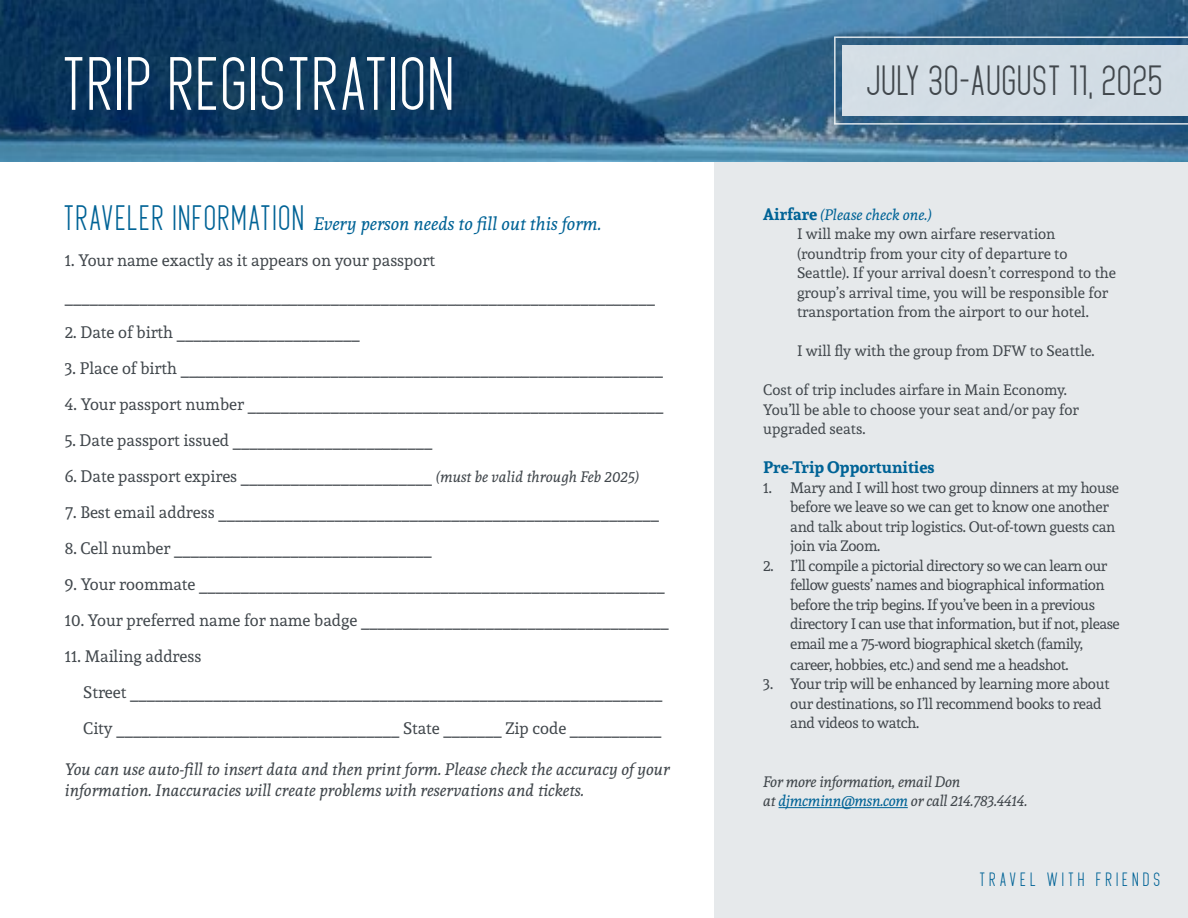
<style>
.page{position:relative;width:1188px;height:918px;background:#fff}
.page>*{position:absolute;margin:0;border:0;box-sizing:border-box;transform-origin:0 0}
.t1{font:72px "Megan June";color:#fff}
.t2{font:39.45px "Megan June";color:#41474c}
.t3{font:italic 18px "Andada";color:#006396}
.t4{font:18px "Megan June";letter-spacing:.2em;color:#006396}
.t5{font:16.5px/36px "Andada";color:#41474c}
.t6{font:italic 16.5px/21px "Andada";color:#41474c}
.t7{font:700 16.5px "Andada";color:#006396}
.t8{font:15px/19.5px "Andada";letter-spacing:-.02em;color:#41474c}
.t9{font:15px/19.5px "Andada";color:#41474c}
.t10{font:italic 15px/19.5px "Andada";letter-spacing:-.02em;color:#41474c}
.s1{font-family:"Megan June";font-style:normal;font-size:33px}
.s2{font-style:italic;font-size:15px}
.s3{font-weight:700;font-size:16.5px;color:#006396}
.s4{font-style:italic;color:#006396}
.s5{color:#006396}
</style>
<div class="page">
<div style="left:715px;top:0;width:473px;height:918px;background:#e6e9eb"></div>
<img style="left:0;top:0;width:1188px;height:162px">
<hr style="left:779px;top:807px;width:129px;height:1px;background:#006396">
<svg style="left:834px;top:36px;width:354px;height:89px;background:#b4c5d2"></svg>
<h1 class="t1" style="left:65px;top:46px;width:395px">TRIP REGISTRATION</h1>
<p class="t3" style="left:65px;top:212px;width:538px"><span class="s1">TRAVELER INFORMATION</span> Every person needs to fill out this form.</p>
<p class="t5" style="left:65px;top:242px;width:592px">1. Your name exactly as it appears on your passport _______________________________________________________________________</p>
<p class="t5" style="left:65px;top:314px;width:296px">2. Date of birth ______________________</p>
<p class="t5" style="left:65px;top:350px;width:600px">3. Place of birth __________________________________________________________</p>
<p class="t5" style="left:65px;top:386px;width:600px">4. Your passport number __________________________________________________</p>
<p class="t5" style="left:65px;top:422px;width:369px">5. Date passport issued ________________________</p>
<p class="t5" style="left:65px;top:458px;width:576px">6. Date passport expires _______________________ <span class="s2">(must be valid through Feb 2025)</span></p>
<p class="t5" style="left:65px;top:494px;width:596px">7. Best email address _____________________________________________________</p>
<p class="t5" style="left:65px;top:530px;width:369px">8. Cell number _______________________________</p>
<p class="t5" style="left:65px;top:566px;width:602px">9. Your roommate ________________________________________________________</p>
<p class="t5" style="left:65px;top:602px;width:605px">10. Your preferred name for name badge _____________________________________</p>
<p class="t5" style="left:83px;top:638px;width:581px;text-indent:-18px">11. Mailing address<br>Street ________________________________________________________________<br>City __________________________________ State _______ Zip code ___________</p>
<p class="t6" style="left:65px;top:758px;width:606px">You can use auto-fill to insert data and then print form. Please check the accuracy of your information. Inaccuracies will create problems with reservations and tickets.</p>
<h2 class="t2" style="left:867px;top:59px;width:299px">JULY 30-AUGUST 11, 2025</h2>
<p class="t9" style="left:797px;top:204px;width:320px;text-indent:-34px"><span class="s3">Airfare</span> <span class="s4">(Please check one.)<br></span>I will make my own airfare reservation (roundtrip from your city of departure to Seattle). If your arrival doesn’t correspond to the group’s arrival time, you will be responsible for transportation from the airport to our hotel.</p>
<p class="t9" style="left:797px;top:341px;width:299px">I will fly with the group from DFW to Seattle.</p>
<p class="t9" style="left:763px;top:380px;width:317px">Cost of trip includes airfare in Main Economy.<br>You’ll be able to choose your seat and/or pay for upgraded seats.</p>
<p class="t7" style="left:763px;top:456px;width:173px">Pre-Trip Opportunities</p>
<p class="t8" style="left:790px;top:477px;width:330px;text-indent:-27px">1. Mary and I will host two group dinners at my house before we leave so we can get to know one another and talk about trip logistics. Out-of-town guests can join via Zoom.</p>
<p class="t8" style="left:790px;top:555px;width:331px;text-indent:-27px">2. I’ll compile a pictorial directory so we can learn our fellow guests’ names and biographical information before the trip begins. If you’ve been in a previous directory I can use that information, but if not, please email me a 75-word biographical sketch (family,</p>
<p class="t8" style="left:790px;top:654px;width:280px">career, hobbies, etc.) and send me a headshot.</p>
<p class="t8" style="left:790px;top:674px;width:321px;text-indent:-27px">3. Your trip will be enhanced by learning more about our destinations, so I’ll recommend books to read and videos to watch.</p>
<p class="t10" style="left:763px;top:771px;width:266px">For more information, email Don<br>at <span class="s5">djmcminn@msn.com</span> or call 214.783.4414.</p>
<p class="t4" style="left:980px;top:870px;width:182px">TRAVEL WITH FRIENDS</p>
</div>
